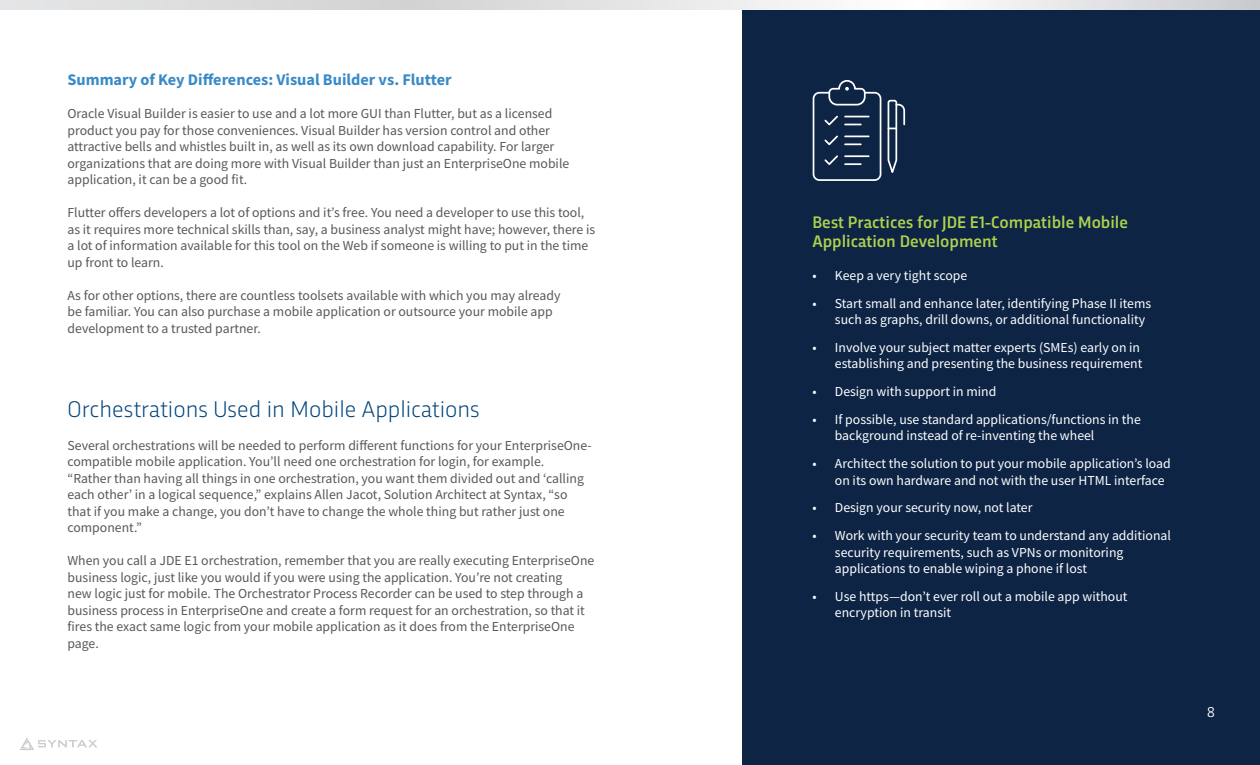
<style>
.page{position:relative;width:1260px;height:765px;background:#fff}
.page>*{position:absolute;margin:0;border:0;box-sizing:border-box;transform-origin:0 0}
.t1{font:300 23.75px "Trasandina";color:#00447b}
.t2{font:500 17.5px/18.8px "Trasandina";color:#aed24c}
.t3{font:700 16.25px "Source Sans Pro";color:#388ac6}
.t4{font:15px "Trasandina";color:#fff}
.t5{font:13.75px/16.5px "Source Sans Pro";color:#57585a}
.t6{font:13.75px/16.5px "Source Sans Pro";color:#fff}
</style>
<div class="page">
<div style="left:742px;top:5px;width:518px;height:760px;background:#0d2445"></div>
<svg style="left:0;top:0;width:1260px;height:10px;background:#e3e3e4"></svg>
<svg style="left:20px;top:738px;width:78px;height:12px"></svg>
<hr style="left:845px;top:155px;width:24px;height:2px;background:#fff">
<svg style="left:824px;top:115px;width:45px;height:11px"></svg>
<svg style="left:824px;top:135px;width:45px;height:11px"></svg>
<svg style="left:824px;top:155px;width:37px;height:11px"></svg>
<div style="left:813px;top:92px;width:68px;height:89px;border:2px solid #fff;border-radius:6px"></div>
<svg style="left:828px;top:80px;width:39px;height:26px"></svg>
<svg style="left:887px;top:99px;width:18px;height:74px"></svg>
<p class="t3" style="left:68px;top:69px;width:386px">Summary of Key Differences: Visual Builder vs. Flutter</p>
<p class="t5" style="left:68px;top:105px;width:503px">Oracle Visual Builder is easier to use and a lot more GUI than Flutter, but as a licensed product you pay for those conveniences. Visual Builder has version control and other attractive bells and whistles built in, as well as its own download capability. For larger organizations that are doing more with Visual Builder than just an EnterpriseOne mobile application, it can be a good fit.</p>
<p class="t5" style="left:68px;top:204px;width:529px">Flutter offers developers a lot of options and it’s free. You need a developer to use this tool, as it requires more technical skills than, say, a business analyst might have; however, there is a lot of information available for this tool on the Web if someone is willing to put in the time up front to learn.</p>
<p class="t5" style="left:68px;top:287px;width:495px">As for other options, there are countless toolsets available with which you may already be familiar. You can also purchase a mobile application or outsource your mobile app development to a trusted partner.</p>
<p class="t1" style="left:68px;top:392px;width:414px">Orchestrations Used in Mobile Applications</p>
<p class="t5" style="left:68px;top:437px;width:526px">Several orchestrations will be needed to perform different functions for your EnterpriseOne&shy;compatible mobile application. You’ll need one orchestration for login, for example. “Rather than having all things in one orchestration, you want them divided out and ‘calling each other’ in a logical sequence,” explains Allen Jacot, Solution Architect at Syntax, “so that if you make a change, you don’t have to change the whole thing but rather just one component.”</p>
<p class="t5" style="left:68px;top:552px;width:528px">When you call a JDE E1 orchestration, remember that you are really executing EnterpriseOne business logic, just like you would if you were using the application. You’re not creating<br>new logic just for mobile. The Orchestrator Process Recorder can be used to step through a business process in EnterpriseOne and create a form request for an orchestration, so that it fires the exact same logic from your mobile application as it does from the EnterpriseOne page.</p>
<p class="t2" style="left:812px;top:211px;width:317px">Best Practices for JDE E1-Compatible Mobile<br>Application Development</p>
<p class="t6" style="left:812px;top:267px;width:157px">• Keep a very tight scope</p>
<p class="t6" style="left:835px;top:295px;width:318px;text-indent:-22px">• Start small and enhance later, identifying Phase II items such as graphs, drill downs, or additional functionality</p>
<p class="t6" style="left:812px;top:339px;width:331px;text-align:right">• Involve your subject matter experts (SMEs) early on in establishing and presenting the business requirement</p>
<p class="t6" style="left:812px;top:383px;width:185px">• Design with support in mind</p>
<p class="t6" style="left:835px;top:411px;width:307px;text-indent:-22px">• If possible, use standard applications/functions in the background instead of re-inventing the wheel</p>
<p class="t6" style="left:835px;top:455px;width:337px;text-indent:-22px">• Architect the solution to put your mobile application’s load on its own hardware and not with the user HTML interface</p>
<p class="t6" style="left:812px;top:499px;width:222px">• Design your security now, not later</p>
<p class="t6" style="left:835px;top:527px;width:338px;text-indent:-22px">• Work with your security team to understand any additional security requirements, such as VPNs or monitoring applications to enable wiping a phone if lost</p>
<p class="t6" style="left:835px;top:588px;width:294px;text-indent:-22px">• Use https—don’t ever roll out a mobile app without encryption in transit</p>
<p class="t4" style="left:1207px;top:701px;width:9px">8</p>
</div>
